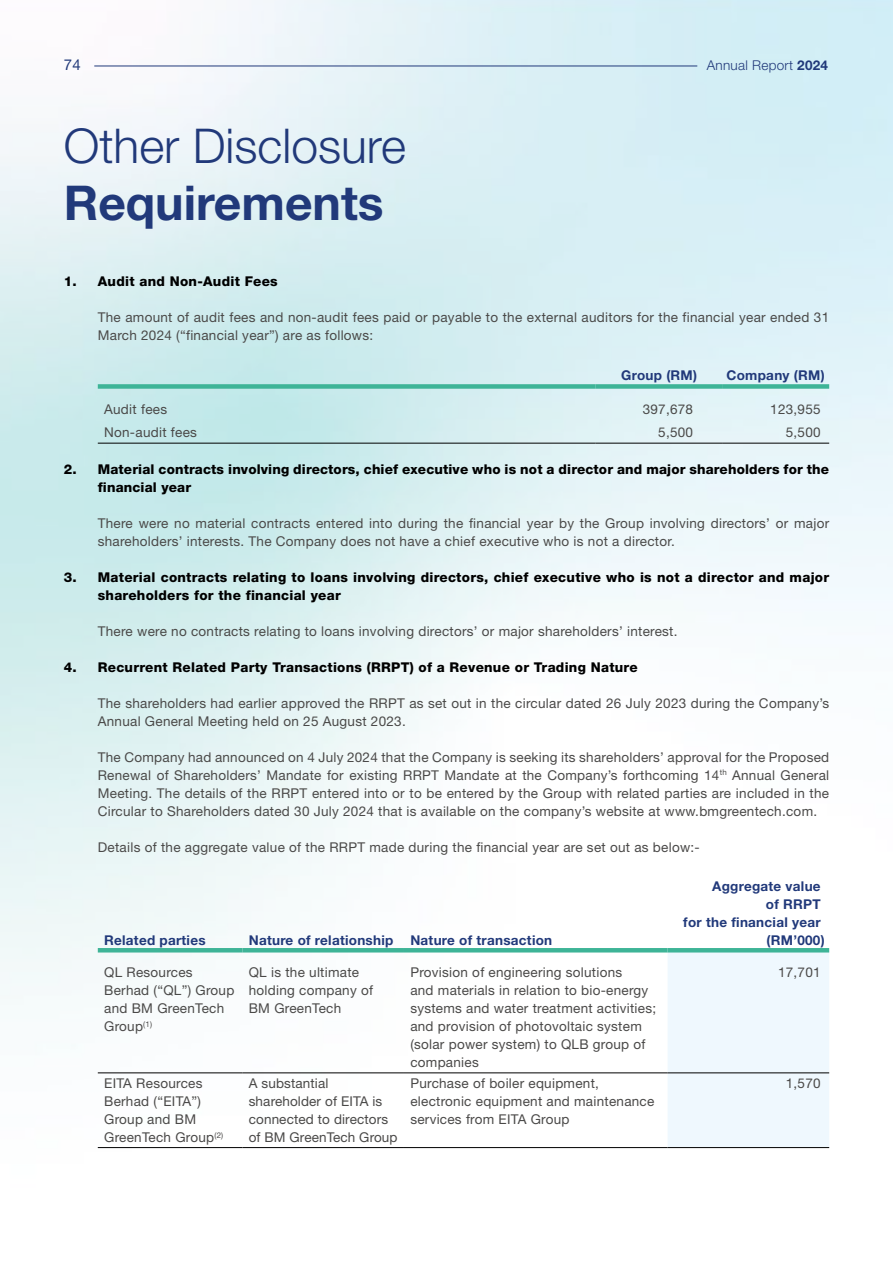
<style>
.page{position:relative;width:893px;height:1263px;background:#fff}
.page>*{position:absolute;margin:0;border:0;box-sizing:border-box;transform-origin:0 0}
.t1{font:300 48px "Helvetica Neue LT Std";color:#21397a}
.t2{font:700 48px "Helvetica Neue LT Std";color:#21397a}
.t3{font:15px "Helvetica Neue LT Std";color:#21397a}
.t4{font:13.5px/18px "Helvetica Neue LT Std";letter-spacing:.02em;color:#4a4948}
.t5{font:800 13.5px/18px "Helvetica Neue LT Std";letter-spacing:.02em;color:#000}
.t6{font:700 13.5px/18px "Helvetica Neue LT Std";letter-spacing:.02em;color:#21397a;text-align:right}
.t7{font:300 13.5px "Helvetica Neue LT Std";letter-spacing:.02em;color:#21397a}
.s1{font-weight:700}
</style>
<div class="page">
<hr style="left:94px;top:66px;width:603px;height:1px;background:#21397a">
<hr style="left:98px;top:443px;width:497px;height:1px;background:#000">
<hr style="left:595px;top:443px;width:128px;height:1px;background:#000">
<hr style="left:723px;top:443px;width:106px;height:1px;background:#000">
<div style="left:98px;top:384px;width:497px;height:5px;background:#3eb497"></div>
<div style="left:595px;top:384px;width:128px;height:5px;background:#3eb497"></div>
<div style="left:723px;top:384px;width:106px;height:5px;background:#3eb497"></div>
<div style="left:668px;top:952px;width:161px;height:195px;background:#eff8fe"></div>
<hr style="left:98px;top:1072px;width:144px;height:1px;background:#000">
<hr style="left:242px;top:1072px;width:162px;height:1px;background:#000">
<hr style="left:404px;top:1072px;width:264px;height:1px;background:#000">
<hr style="left:668px;top:1072px;width:161px;height:1px;background:#000">
<hr style="left:98px;top:1147px;width:144px;height:1px;background:#000">
<hr style="left:242px;top:1147px;width:162px;height:1px;background:#000">
<hr style="left:404px;top:1147px;width:264px;height:1px;background:#000">
<hr style="left:668px;top:1147px;width:161px;height:1px;background:#000">
<hr style="left:98px;top:948px;width:144px;height:4px;background:#3eb497">
<hr style="left:242px;top:948px;width:162px;height:4px;background:#3eb497">
<hr style="left:404px;top:948px;width:264px;height:4px;background:#3eb497">
<hr style="left:668px;top:948px;width:161px;height:4px;background:#3eb497">
<p class="t3" style="left:64px;top:56px;width:18px">74</p>
<p class="t7" style="left:707px;top:57px;width:123px">Annual Report <span class="s1">2024</span></p>
<h1 class="t1" style="left:64px;top:116px;width:344px">Other Disclosure</h1>
<h1 class="t2" style="left:64px;top:173px;width:321px">Requirements</h1>
<p class="t5" style="left:64px;top:272px;width:216px">1. Audit and Non-Audit Fees</p>
<p class="t4" style="left:98px;top:308px;width:733px">The amount of audit fees and non-audit fees paid or payable to the external auditors for the financial year ended 31<br>March 2024 (“financial year”) are as follows:</p>
<p class="t6" style="left:621px;top:366px;width:77px">Group (RM)</p>
<p class="t6" style="left:726px;top:366px;width:100px">Company (RM)</p>
<p class="t4" style="left:104px;top:400px;width:64px">Audit fees</p>
<p class="t4" style="left:643px;top:400px;width:52px">397,678</p>
<p class="t4" style="left:770px;top:400px;width:52px">123,955</p>
<p class="t4" style="left:104px;top:423px;width:94px">Non-audit fees</p>
<p class="t4" style="left:658px;top:423px;width:36px">5,500</p>
<p class="t4" style="left:786px;top:423px;width:36px">5,500</p>
<p class="t5" style="left:98px;top:460px;width:733px;text-indent:-34px">2. Material contracts involving directors, chief executive who is not a director and major shareholders for the financial year</p>
<p class="t4" style="left:98px;top:513px;width:733px">There were no material contracts entered into during the financial year by the Group involving directors’ or major shareholders’ interests. The Company does not have a chief executive who is not a director.</p>
<p class="t5" style="left:98px;top:568px;width:733px;text-indent:-34px">3. Material contracts relating to loans involving directors, chief executive who is not a director and major shareholders for the financial year</p>
<p class="t4" style="left:98px;top:621px;width:581px">There were no contracts relating to loans involving directors’ or major shareholders’ interest.</p>
<p class="t5" style="left:64px;top:658px;width:575px">4. Recurrent Related Party Transactions (RRPT) of a Revenue or Trading Nature</p>
<p class="t4" style="left:98px;top:693px;width:733px">The shareholders had earlier approved the RRPT as set out in the circular dated 26 July 2023 during the Company’s<br>Annual General Meeting held on 25 August 2023.</p>
<p class="t4" style="left:98px;top:747px;width:733px;text-align:justify">The Company had announced on 4 July 2024 that the Company is seeking its shareholders’ approval for the Proposed Renewal of Shareholders’ Mandate for existing RRPT Mandate at the Company’s forthcoming 14<sup>th</sup> Annual General Meeting. The details of the RRPT entered into or to be entered by the Group with related parties are included in the Circular to Shareholders dated 30 July 2024 that is available on the company’s website at www.bmgreentech.com.</p>
<p class="t4" style="left:98px;top:837px;width:603px">Details of the aggregate value of the RRPT made during the financial year are set out as below:-</p>
<p class="t6" style="left:104px;top:931px;width:103px">Related parties</p>
<p class="t6" style="left:249px;top:931px;width:146px">Nature of relationship</p>
<p class="t6" style="left:410px;top:931px;width:143px">Nature of transaction</p>
<p class="t6" style="left:683px;top:877px;width:143px">Aggregate value<br>of RRPT<br>for the financial year (RM’000)</p>
<p class="t4" style="left:104px;top:963px;width:132px">QL Resources<br>Berhad (“QL”) Group and BM GreenTech<br>Group<sup>(1)</sup></p>
<p class="t4" style="left:249px;top:963px;width:126px">QL is the ultimate holding company of<br>BM GreenTech</p>
<p class="t4" style="left:410px;top:963px;width:247px">Provision of engineering solutions<br>and materials in relation to bio-energy systems and water treatment activities; and provision of photovoltaic system (solar power system) to QLB group of companies</p>
<p class="t4" style="left:778px;top:963px;width:44px">17,701</p>
<p class="t4" style="left:104px;top:1074px;width:121px">EITA Resources<br>Berhad (“EITA”)<br>Group and BM<br>GreenTech Group<sup>(2)</sup></p>
<p class="t4" style="left:249px;top:1074px;width:150px">A substantial shareholder of EITA is connected to directors of BM GreenTech Group</p>
<p class="t4" style="left:410px;top:1074px;width:246px">Purchase of boiler equipment, electronic equipment and maintenance services from EITA Group</p>
<p class="t4" style="left:786px;top:1074px;width:36px">1,570</p>
</div>
